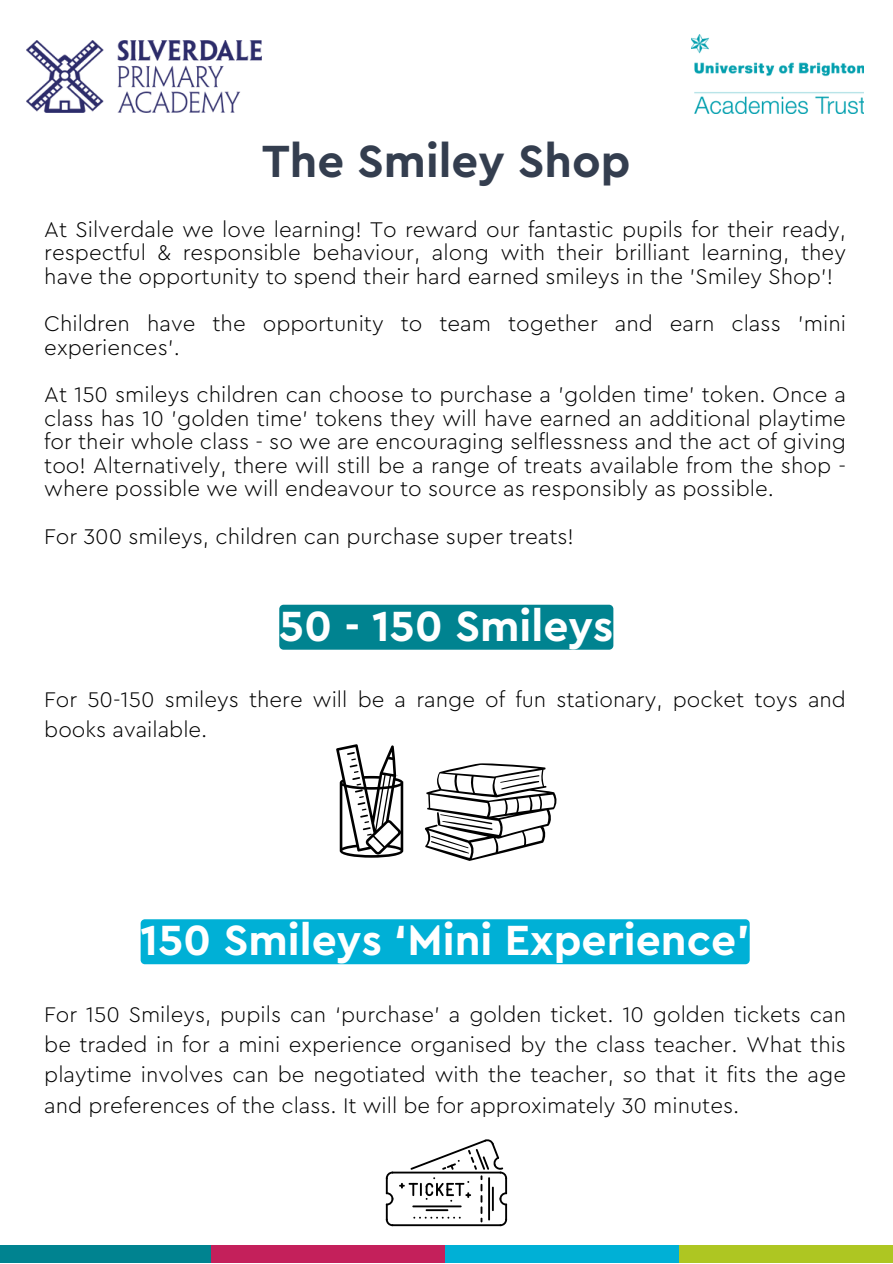
<style>
.page{position:relative;width:893px;height:1264px;background:#fff}
.page>*{position:absolute;margin:0;border:0;box-sizing:border-box;transform-origin:0 0}
.t1{font:700 47.25px "Cera Pro";color:#343e4f}
.t2{font:700 44.25px "Cera Pro";color:#fff}
.t3{font:300 22.2px/23.5px "Cera Pro";color:#000;text-align:justify}
</style>
<div class="page">
<img style="left:27px;top:41px;width:235px;height:72px">
<img style="left:691px;top:35px;width:172px;height:79px">
<svg style="left:336px;top:744px;width:67px;height:113px"></svg>
<svg style="left:425px;top:763px;width:132px;height:98px"></svg>
<hr style="left:391px;top:1171px;width:110px;height:2px;background:#000">
<hr style="left:391px;top:1224px;width:110px;height:2px;background:#000">
<svg style="left:386px;top:1171px;width:7px;height:55px"></svg>
<svg style="left:399px;top:1139px;width:108px;height:87px"></svg>
<div style="left:279px;top:604px;width:334px;height:45px;background:#008390"></div>
<div style="left:141px;top:919px;width:608px;height:45px;background:#00b0d6;border-radius:4px"></div>
<div style="left:0;top:1244px;width:211px;height:18px;background:#008390"></div>
<div style="left:211px;top:1244px;width:234px;height:18px;background:#c4205b"></div>
<div style="left:445px;top:1244px;width:233px;height:18px;background:#00b0d6"></div>
<div style="left:678px;top:1244px;width:214px;height:18px;background:#aec622"></div>
<p class="t1" style="left:262px;top:139px;width:370px">The Smiley Shop</p>
<p class="t3" style="left:44px;top:218px;width:803px">At Silverdale we love learning! To reward our fantastic pupils for their ready, respectful &amp; responsible behaviour, along with their brilliant learning, they have the opportunity to spend their hard earned smileys in the 'Smiley Shop'!</p>
<p class="t3" style="left:44px;top:312px;width:803px">Children have the opportunity to team together and earn class 'mini experiences'.</p>
<p class="t3" style="left:44px;top:383px;width:803px">At 150 smileys children can choose to purchase a 'golden time' token. Once a class has 10 'golden time' tokens they will have earned an additional playtime for their whole class - so we are encouraging selflessness and the act of giving too! Alternatively, there will still be a range of treats available from the shop - where possible we will endeavour to source as responsibly as possible.</p>
<p class="t3" style="left:44px;top:525px;width:531px">For 300 smileys, children can purchase super treats!</p>
<p class="t2" style="left:279px;top:605px;width:335px">50 - 150 Smileys</p>
<p class="t3" style="left:44px;top:685px;width:803px;line-height:30.3px">For 50-150 smileys there will be a range of fun stationary, pocket toys and books available.</p>
<p class="t2" style="left:141px;top:919px;width:610px">150 Smileys ‘Mini Experience’</p>
<p class="t3" style="left:44px;top:999px;width:803px;line-height:30.3px">For 150 Smileys, pupils can ‘purchase’ a golden ticket. 10 golden tickets can be traded in for a mini experience organised by the class teacher. What this playtime involves can be negotiated with the teacher, so that it fits the age and preferences of the class. It will be for approximately 30 minutes.</p>
</div>
